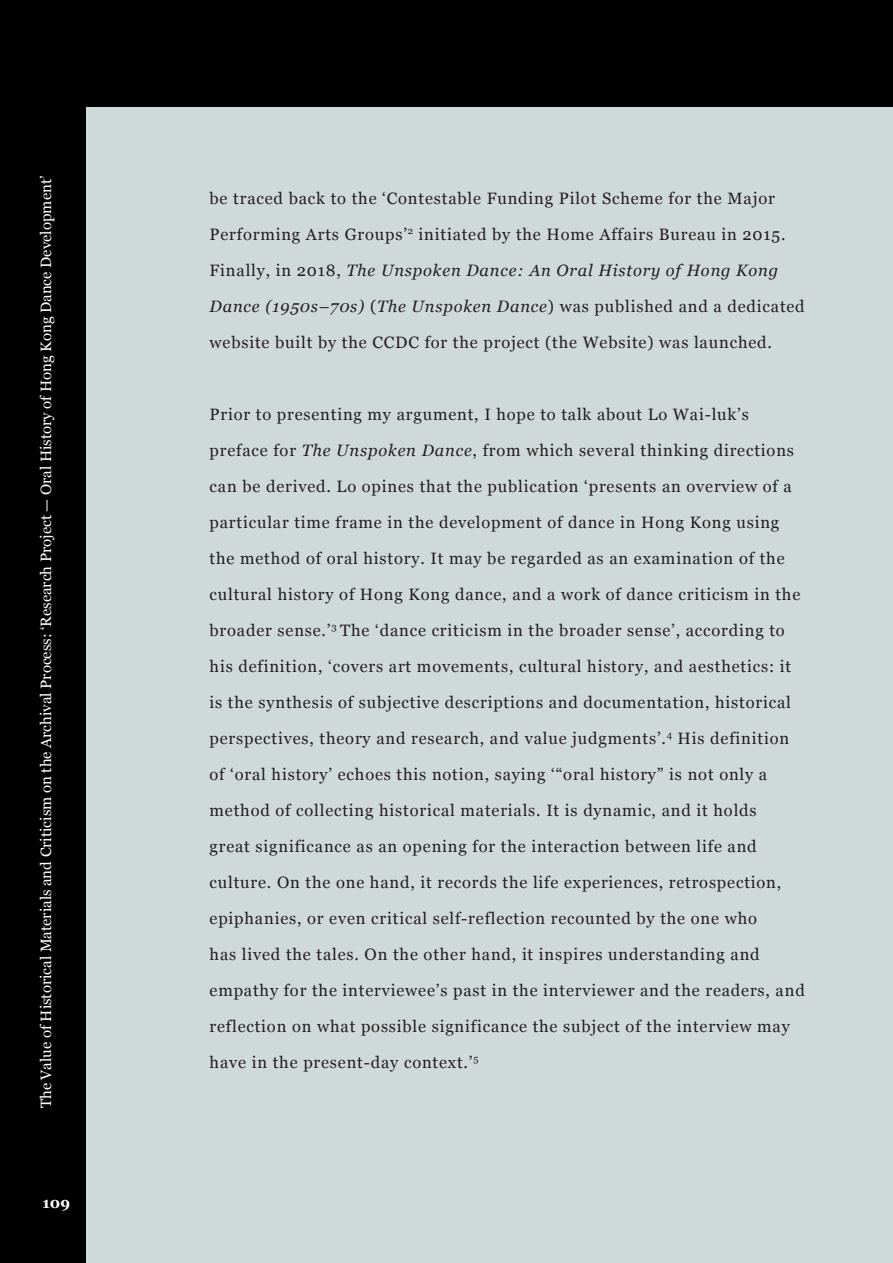
<style>
.page{position:relative;width:893px;height:1263px;background:#fff}
.page>*{position:absolute;margin:0;border:0;box-sizing:border-box;transform-origin:0 0}
.t1{font:16.5px/36px "Georgia";letter-spacing:.05em;color:#231f20}
.t2{font:15px "Georgia";color:#fff}
.t3{font:700 15px "Georgia";color:#fff}
.s1{font-style:italic}
</style>
<div class="page">
<div style="left:0;top:85px;width:893px;height:1178px;background:#d0d9d9"></div>
<div style="left:0;top:0;width:893px;height:106px;background:#000001"></div>
<div style="left:0;top:0;width:85px;height:1263px;background:#000001"></div>
<p class="t2" style="left:35px;top:1108px;width:934px;rotate:-90deg">The Value of Historical Materials and Criticism on the Archival Process: ‘Research Project — Oral History of Hong Kong Dance Development’</p>
<p class="t3" style="left:43px;top:1192px;width:29px">109</p>
<p class="t1" style="left:210px;top:179px;width:597px">be traced back to the ‘Contestable Funding Pilot Scheme for the Major Performing Arts Groups’<sup>2</sup> initiated by the Home Affairs Bureau in 2015.<br>Finally, in 2018, <span class="s1">The Unspoken Dance: An Oral History of Hong Kong Dance (1950s–70s)</span> (<span class="s1">The Unspoken Dance</span>) was published and a dedicated website built by the CCDC for the project (the Website) was launched.</p>
<p class="t1" style="left:210px;top:395px;width:597px">Prior to presenting my argument, I hope to talk about Lo Wai-luk’s preface for <span class="s1">The Unspoken Dance</span>, from which several thinking directions can be derived. Lo opines that the publication ‘presents an overview of a particular time frame in the development of dance in Hong Kong using the method of oral history. It may be regarded as an examination of the cultural history of Hong Kong dance, and a work of dance criticism in the broader sense.’<sup>3</sup> The ‘dance criticism in the broader sense’, according to his definition, ‘covers art movements, cultural history, and aesthetics: it is the synthesis of subjective descriptions and documentation, historical perspectives, theory and research, and value judgments’.<sup>4</sup> His definition of ‘oral history’ echoes this notion, saying ‘“oral history” is not only a method of collecting historical materials. It is dynamic, and it holds<br>great significance as an opening for the interaction between life and culture. On the one hand, it records the life experiences, retrospection, epiphanies, or even critical self-reflection recounted by the one who<br>has lived the tales. On the other hand, it inspires understanding and empathy for the interviewee’s past in the interviewer and the readers, and reflection on what possible significance the subject of the interview may have in the present-day context.’<sup>5</sup></p>
</div>
